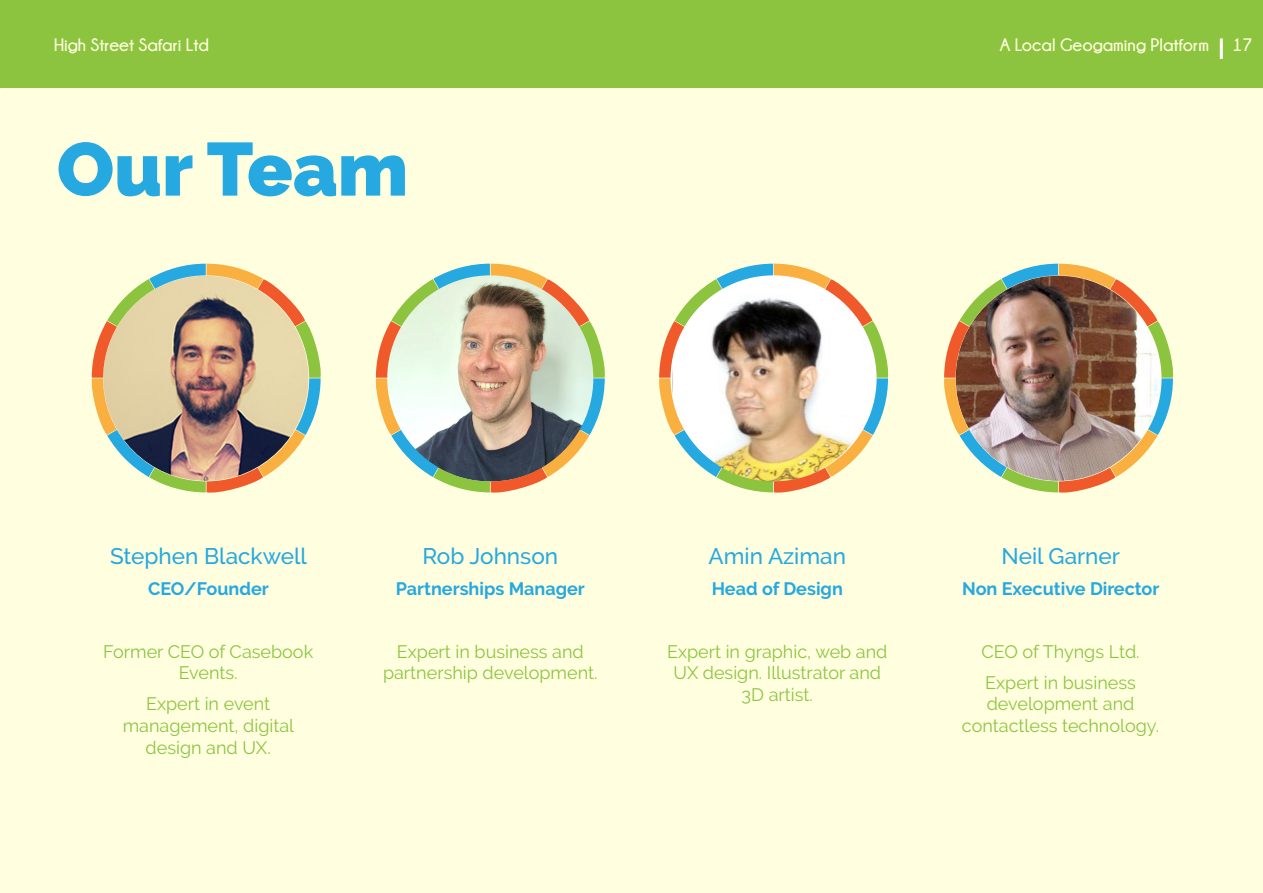
<style>
.page{position:relative;width:1263px;height:893px;background:#fff}
.page>*{position:absolute;margin:0;border:0;box-sizing:border-box;transform-origin:0 0}
.t1{font:900 75px "Raleway";color:#26a8e0}
.t2{font:500 22.5px "Raleway";color:#26a8e0}
.t3{font:18px/21.6px "Raleway";color:#8cc440;text-align:center}
.t4{font:700 18px "Raleway";color:#26a8e0}
.t5{font:700 18px "Champagne&Limousines";color:#ffffdf}
</style>
<div class="page">
<div style="left:0;top:0;width:1263px;height:88px;background:#8cc440"></div>
<div style="left:0;top:88px;width:1263px;height:805px;background:#ffffdf"></div>
<hr style="left:1220px;top:38px;width:3px;height:21px;background:#fff">
<svg style="left:91px;top:264px;width:230px;height:229px"></svg>
<img style="left:944px;top:264px;width:230px;height:229px">
<svg style="left:375px;top:264px;width:230px;height:229px"></svg>
<img style="left:659px;top:264px;width:230px;height:229px">
<p class="t5" style="left:54px;top:35px;width:156px">High Street Safari Ltd</p>
<p class="t5" style="left:1000px;top:35px;width:211px">A Local Geogaming Platform</p>
<p class="t5" style="left:1232px;top:35px;width:22px">17</p>
<p class="t1" style="left:57px;top:126px;width:353px">Our Team</p>
<p class="t2" style="left:110px;top:543px;width:198px">Stephen Blackwell</p>
<p class="t4" style="left:148px;top:579px;width:122px">CEO/Founder</p>
<p class="t3" style="left:103px;top:640px;width:212px">Former CEO of Casebook<br>Events.</p>
<p class="t3" style="left:123px;top:693px;width:173px">Expert in event management, digital design and UX.</p>
<p class="t2" style="left:422px;top:543px;width:137px">Rob Johnson</p>
<p class="t4" style="left:396px;top:579px;width:191px">Partnerships Manager</p>
<p class="t3" style="left:383px;top:640px;width:216px">Expert in business and partnership development.</p>
<p class="t2" style="left:708px;top:543px;width:139px">Amin Aziman</p>
<p class="t4" style="left:712px;top:579px;width:133px">Head of Design</p>
<p class="t3" style="left:667px;top:640px;width:222px">Expert in graphic, web and<br>UX design. Illustrator and<br>3D artist.</p>
<p class="t2" style="left:1001px;top:543px;width:120px">Neil Garner</p>
<p class="t4" style="left:962px;top:579px;width:199px">Non Executive Director</p>
<p class="t3" style="left:981px;top:640px;width:160px">CEO of Thyngs Ltd.</p>
<p class="t3" style="left:962px;top:671px;width:199px">Expert in business development and contactless technology.</p>
</div>
